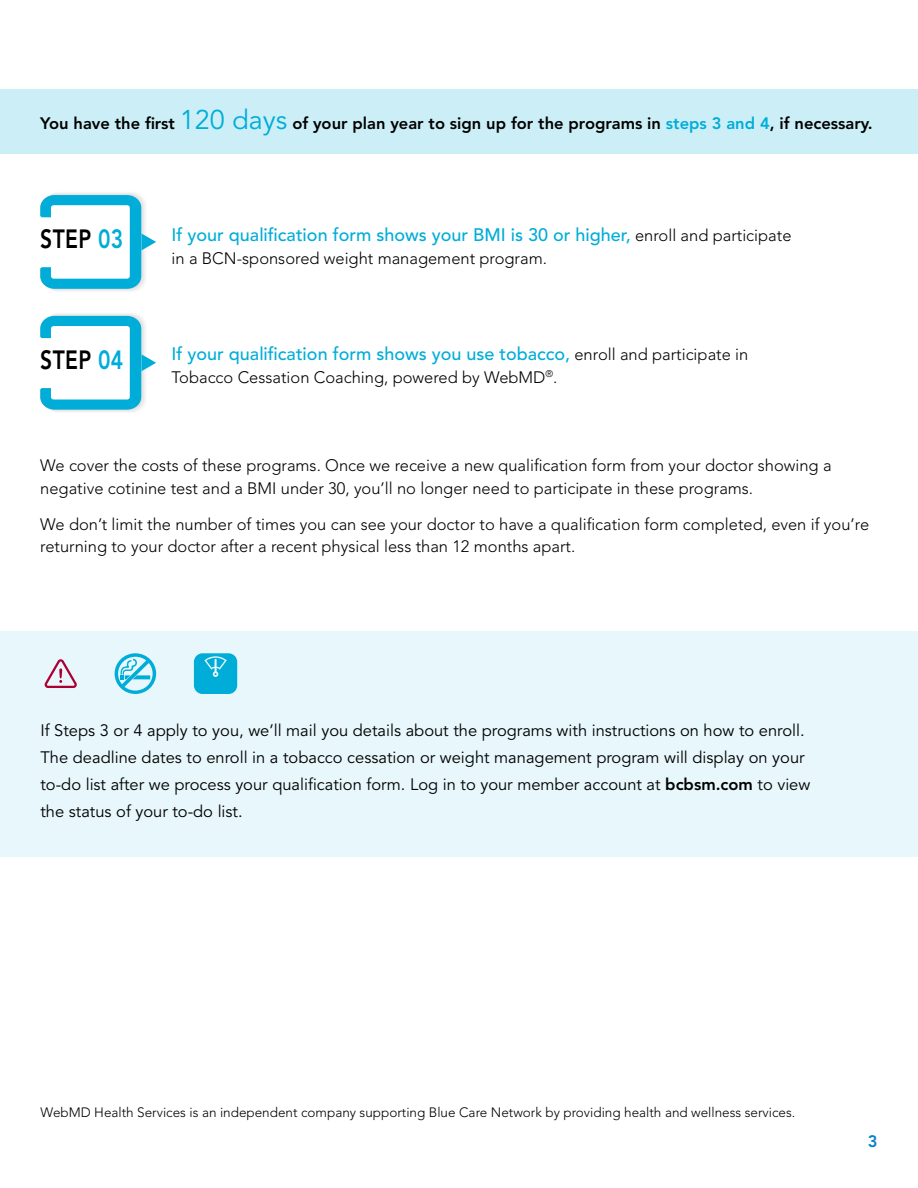
<style>
.page{position:relative;width:918px;height:1188px;background:#fff}
.page>*{position:absolute;margin:0;border:0;box-sizing:border-box;transform-origin:0 0}
.t1{font:800 26.25px "Avenir LT Std";letter-spacing:.02em;color:#000;scale:.8 1}
.t2{font:500 18px "Avenir LT Std";color:#00add8}
.t3{font:300 16.5px/22.5px "Avenir LT Std";color:#000}
.t4{font:16.5px/27px "Avenir LT Std";color:#000}
.t5{font:800 16.5px "Avenir LT Std";color:#000}
.t6{font:800 16.5px "Avenir LT Std";color:#0082ca}
.t7{font:300 13.5px "Avenir LT Std";color:#000}
.s1{font-weight:400;font-size:27px;color:#00add8}
.s2{color:#00add8}
.s3{font-weight:300;font-size:16.5px;color:#000}
.s4{font-weight:800}
</style>
<div class="page">
<div style="left:0;top:631px;width:918px;height:225px;background:#e6f7fb"></div>
<svg style="left:45px;top:659px;width:32px;height:29px"></svg>
<svg style="left:40px;top:193px;width:116px;height:98px"></svg>
<div style="left:51px;top:205px;width:79px;height:74px;background:#fff;border-radius:3px"></div>
<svg style="left:40px;top:313px;width:116px;height:99px"></svg>
<div style="left:51px;top:326px;width:79px;height:74px;background:#fff;border-radius:3px"></div>
<div style="left:0;top:90px;width:918px;height:64px;background:#cceff7"></div>
<svg style="left:115px;top:653px;width:41px;height:41px"></svg>
<svg style="left:194px;top:653px;width:43px;height:41px;background:#18b4db"></svg>
<p class="t5" style="left:40px;top:113px;width:834px">You have the first <span class="s1">120 days</span> of your plan year to sign up for the programs in <span class="s2">steps 3 and 4</span>, if necessary.</p>
<h1 class="t1" style="left:40px;top:224px;width:105px">STEP <span class="s2">03</span></h1>
<h1 class="t1" style="left:40px;top:345px;width:105px">STEP <span class="s2">04</span></h1>
<p class="t2" style="left:172px;top:224px;width:621px">If your qualification form shows your BMI is 30 or higher, <span class="s3">enroll and participate</span></p>
<p class="t3" style="left:172px;top:247px;width:377px">in a BCN-sponsored weight management program.</p>
<p class="t2" style="left:172px;top:344px;width:578px">If your qualification form shows you use tobacco, <span class="s3">enroll and participate in</span></p>
<p class="t3" style="left:172px;top:366px;width:387px">Tobacco Cessation Coaching, powered by WebMD<sup>®</sup>.</p>
<p class="t3" style="left:40px;top:455px;width:793px">We cover the costs of these programs. Once we receive a new qualification form from your doctor showing a negative cotinine test and a BMI under 30, you’ll no longer need to participate in these programs.</p>
<p class="t3" style="left:40px;top:513px;width:830px">We don’t limit the number of times you can see your doctor to have a qualification form completed, even if you’re returning to your doctor after a recent physical less than 12 months apart.</p>
<p class="t4" style="left:40px;top:717px;width:771px">If Steps 3 or 4 apply to you, we’ll mail you details about the programs with instructions on how to enroll.<br>The deadline dates to enroll in a tobacco cessation or weight management program will display on your to-do list after we process your qualification form. Log in to your member account at <span class="s4">bcbsm.com</span> to view the status of your to-do list.</p>
<p class="t7" style="left:40px;top:1105px;width:756px">WebMD Health Services is an independent company supporting Blue Care Network by providing health and wellness services.</p>
<p class="t6" style="left:868px;top:1131px;width:11px">3</p>
</div>
